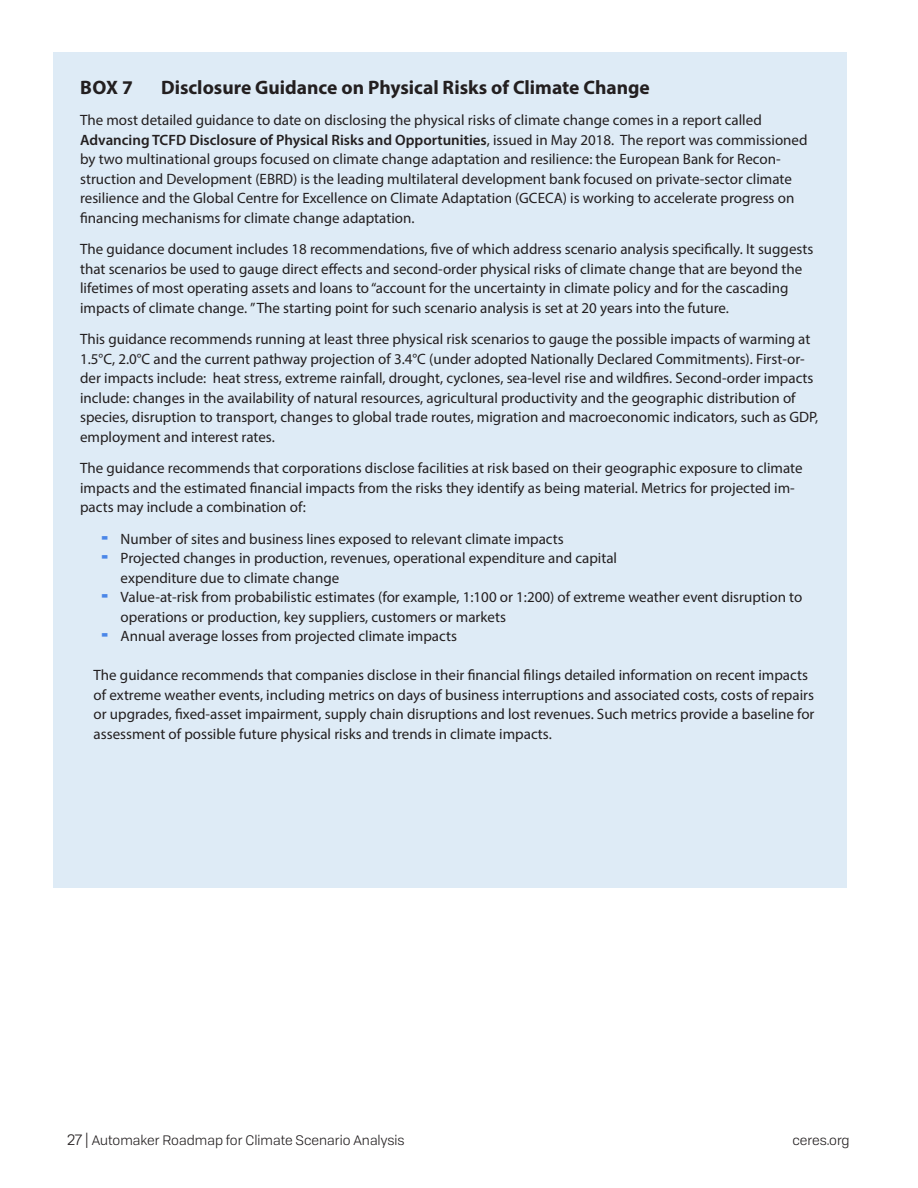
<style>
.page{position:relative;width:918px;height:1188px;background:#fff}
.page>*{position:absolute;margin:0;border:0;box-sizing:border-box;transform-origin:0 0}
.t1{font:700 19.5px "Myriad Pro";color:#231f20}
.t2{font:15px/19.5px "Myriad Pro";color:#231f20}
.t3{font:13.5px "Tofino Personal";color:#231f20}
.s1{font-weight:600}
.s2{font-family:"Tofino Personal";font-weight:900;font-size:19.5px;color:#4a86e8}
.s3{font-size:15px}
</style>
<div class="page">
<div style="left:53px;top:52px;width:794px;height:836px;background:#deebf6"></div>
<p class="t1" style="left:80px;top:74px;width:54px">BOX 7</p>
<p class="t1" style="left:161px;top:74px;width:490px">Disclosure Guidance on Physical Risks of Climate Change</p>
<p class="t2" style="left:80px;top:110px;width:729px">The most detailed guidance to date on disclosing the physical risks of climate change comes in a report called <span class="s1">Advancing TCFD Disclosure of Physical Risks and Opportunities</span>, issued in May 2018. The report was commissioned by two multinational groups focused on climate change adaptation and resilience: the European Bank for Recon&shy;struction and Development (EBRD) is the leading multilateral development bank focused on private-sector climate resilience and the Global Centre for Excellence on Climate Adaptation (GCECA) is working to accelerate progress on financing mechanisms for climate change adaptation.</p>
<p class="t2" style="left:80px;top:239px;width:735px">The guidance document includes 18 recommendations, five of which address scenario analysis specifically. It suggests that scenarios be used to gauge direct effects and second-order physical risks of climate change that are beyond the lifetimes of most operating assets and loans to “account for the uncertainty in climate policy and for the cascading impacts of climate change. ” The starting point for such scenario analysis is set at 20 years into the future.</p>
<p class="t2" style="left:80px;top:329px;width:740px">This guidance recommends running at least three physical risk scenarios to gauge the possible impacts of warming at 1.5°C, 2.0°C and the current pathway projection of 3.4°C (under adopted Nationally Declared Commitments). First-or&shy;der impacts include: heat stress, extreme rainfall, drought, cyclones, sea-level rise and wildfires. Second-order impacts include: changes in the availability of natural resources, agricultural productivity and the geographic distribution of species, disruption to transport, changes to global trade routes, migration and macroeconomic indicators, such as GDP, employment and interest rates.</p>
<p class="t2" style="left:80px;top:458px;width:724px">The guidance recommends that corporations disclose facilities at risk based on their geographic exposure to climate impacts and the estimated financial impacts from the risks they identify as being material. Metrics for projected im&shy;pacts may include a combination of:</p>
<p class="t2" style="left:100px;top:529px;width:465px"><span class="s2">-</span> Number of sites and business lines exposed to relevant climate impacts</p>
<p class="t2" style="left:121px;top:548px;width:498px;text-indent:-20px"><span class="s2">-</span> Projected changes in production, revenues, operational expenditure and capital expenditure due to climate change</p>
<p class="t2" style="left:121px;top:587px;width:683px;text-indent:-20px"><span class="s2">-</span> Value-at-risk from probabilistic estimates (for example, 1:100 or 1:200) of extreme weather event disruption to operations or production, key suppliers, customers or markets</p>
<p class="t2" style="left:100px;top:626px;width:358px"><span class="s2">-</span> Annual average losses from projected climate impacts</p>
<p class="t2" style="left:94px;top:665px;width:722px">The guidance recommends that companies disclose in their financial filings detailed information on recent impacts of extreme weather events, including metrics on days of business interruptions and associated costs, costs of repairs or upgrades, fixed-asset impairment, supply chain disruptions and lost revenues. Such metrics provide a baseline for assessment of possible future physical risks and trends in climate impacts.</p>
<p class="t3" style="left:67px;top:1131px;width:339px"><span class="s3">27 |</span> Automaker Roadmap for Climate Scenario Analysis</p>
<p class="t3" style="left:792px;top:1131px;width:59px">ceres.org</p>
</div>
